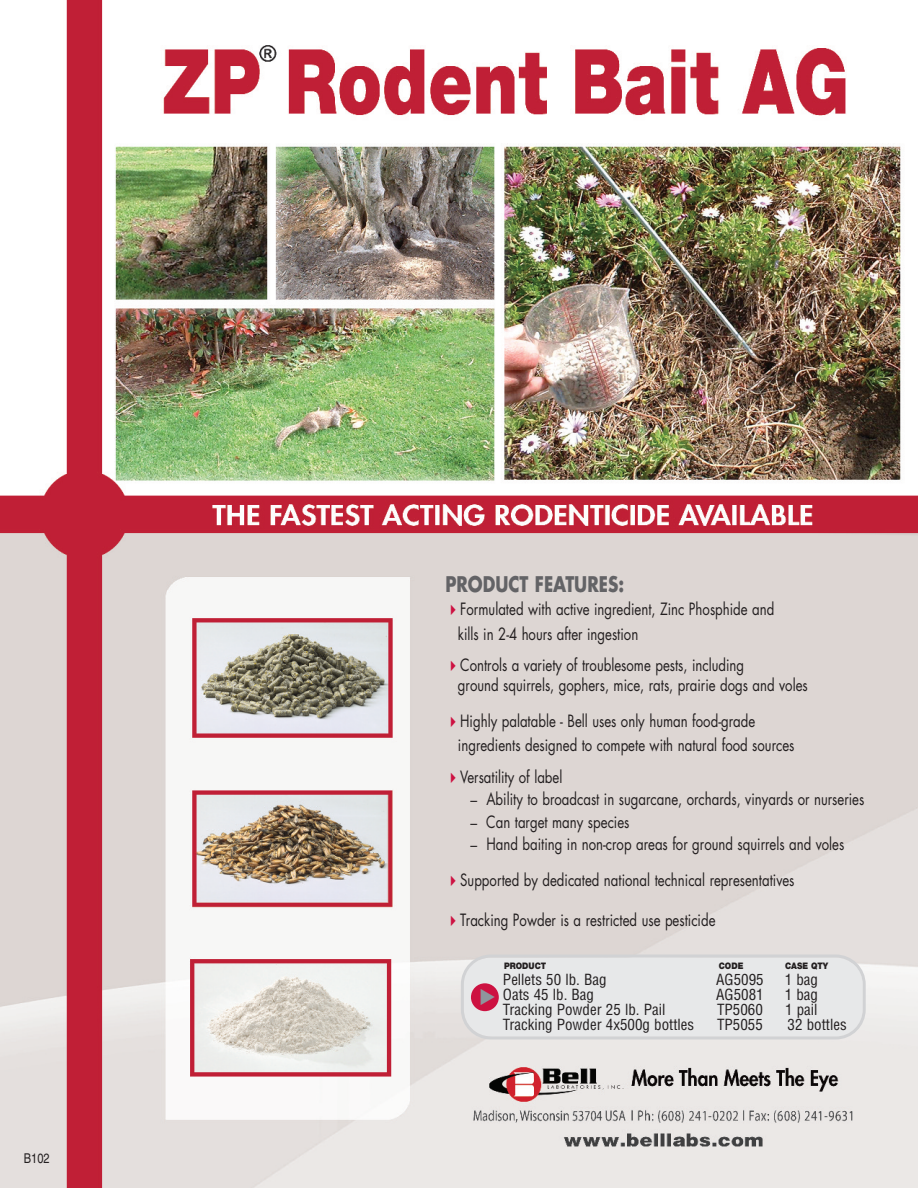
<style>
.page{position:relative;width:918px;height:1188px;background:#fff}
.page>*{position:absolute;margin:0;border:0;box-sizing:border-box;transform-origin:0 0}
.t1{font:700 21px "Futura";color:#636366;scale:.8 1}
.t2{font:16.5px/24.6px "Futura";color:#231f20;scale:.8 1}
.t3{font:condensed 15px "Helvetica";color:#231f20}
.t4{font:condensed 13.5px "Helvetica";color:#231f20}
.t5{font:900 9px "Helvetica Neue";color:#231f20;scale:.9 1}
.s1{font-size:15px}
</style>
<div class="page">
<img style="left:0;top:0;width:918px;height:1188px">
<svg style="left:461px;top:955px;width:405px;height:85px;background:#e4e2e4"></svg>
<svg style="left:451px;top:605px;width:5px;height:10px"></svg>
<svg style="left:451px;top:661px;width:5px;height:10px"></svg>
<svg style="left:451px;top:716px;width:5px;height:11px"></svg>
<svg style="left:451px;top:773px;width:5px;height:10px"></svg>
<svg style="left:451px;top:875px;width:5px;height:11px"></svg>
<svg style="left:451px;top:915px;width:5px;height:11px"></svg>
<p class="t4" style="left:24px;top:1153px;width:27px">B102</p>
<p class="t1" style="left:445px;top:574px;width:225px">PRODUCT FEATURES:</p>
<p class="t2" style="left:458px;top:598px;width:397px">Formulated with active ingredient, Zinc Phosphide and kills in 2-4 hours after ingestion</p>
<p class="t2" style="left:458px;top:657px;width:439px;line-height:19.5px">Controls a variety of troublesome pests, including<br>ground squirrels, gophers, mice, rats, prairie dogs and voles</p>
<p class="t2" style="left:458px;top:710px;width:422px">Highly palatable - Bell uses only human food-grade ingredients designed to compete with natural food sources</p>
<p class="t2" style="left:460px;top:766px;width:129px">Versatility of label</p>
<p class="t2" style="left:471px;top:788px;width:494px"><span class="s1">–</span> Ability to broadcast in sugarcane, orchards, vinyards or nurseries</p>
<p class="t2" style="left:471px;top:811px;width:200px"><span class="s1">–</span> Can target many species</p>
<p class="t2" style="left:460px;top:827px;width:482px;line-height:35.8px;text-indent:10px"><span class="s1">–</span> Hand baiting in non-crop areas for ground squirrels and voles<br>Supported by dedicated national technical representatives</p>
<p class="t2" style="left:460px;top:909px;width:321px">Tracking Powder is a restricted use pesticide</p>
<p class="t5" style="left:504px;top:963px;width:48px">PRODUCT</p>
<p class="t5" style="left:719px;top:963px;width:29px">CODE</p>
<p class="t5" style="left:785px;top:963px;width:50px">CASE QTY</p>
<p class="t3" style="left:503px;top:974px;width:105px">Pellets 50 lb. Bag</p>
<p class="t3" style="left:716px;top:974px;width:49px">AG5095</p>
<p class="t3" style="left:785px;top:974px;width:35px">1 bag</p>
<p class="t3" style="left:503px;top:989px;width:93px">Oats 45 lb. Bag</p>
<p class="t3" style="left:716px;top:989px;width:49px">AG5081</p>
<p class="t3" style="left:785px;top:989px;width:35px">1 bag</p>
<p class="t3" style="left:503px;top:1004px;width:164px">Tracking Powder 25 lb. Pail</p>
<p class="t3" style="left:717px;top:1004px;width:47px">TP5060</p>
<p class="t3" style="left:785px;top:1004px;width:34px">1 pail</p>
<p class="t3" style="left:503px;top:1019px;width:193px">Tracking Powder 4x500g bottles</p>
<p class="t3" style="left:717px;top:1019px;width:47px">TP5055</p>
<p class="t3" style="left:788px;top:1019px;width:61px">32 bottles</p>
</div>
